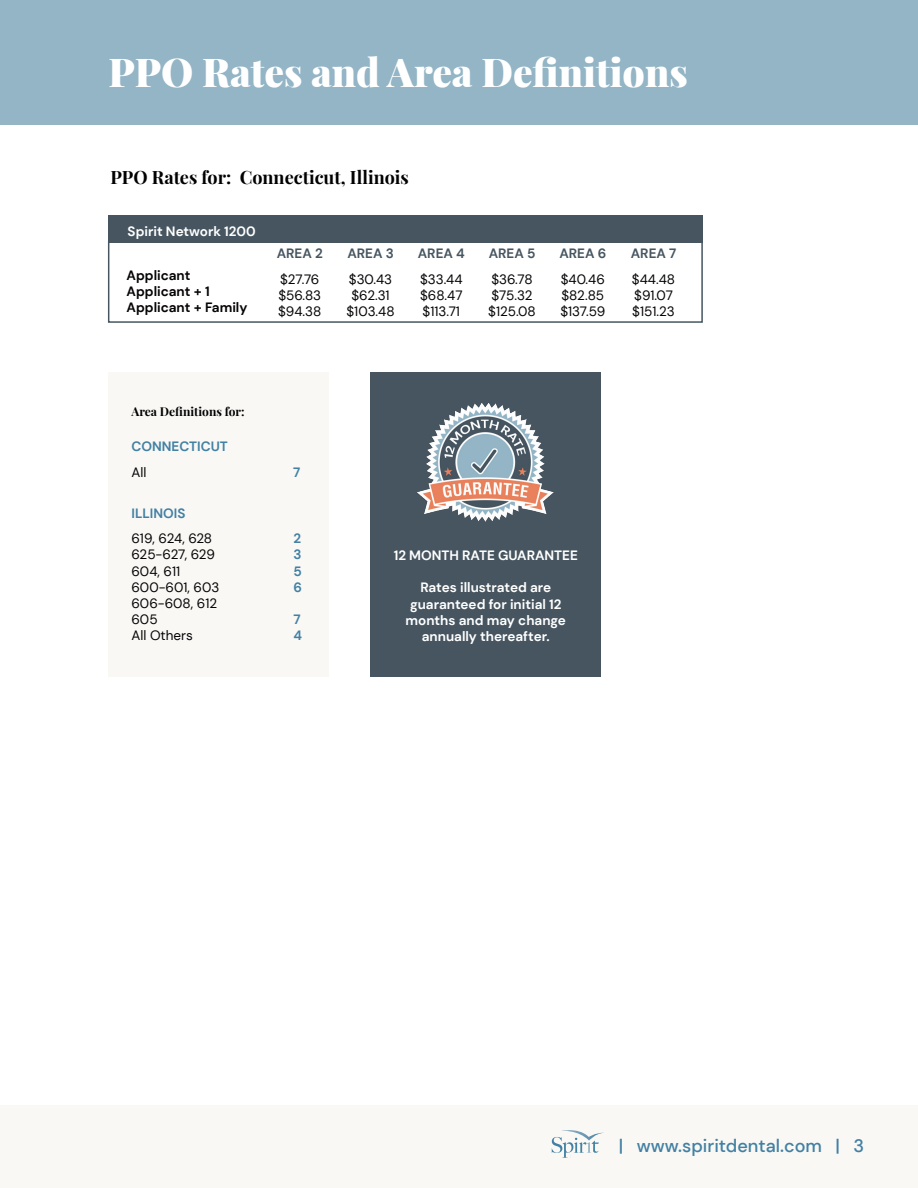
<style>
.page{position:relative;width:918px;height:1188px;background:#fff}
.page>*{position:absolute;margin:0;border:0;box-sizing:border-box;transform-origin:0 0}
.t1{font:900 39px "Playfair Display";color:#fff}
.t2{font:700 18px "Playfair Display";color:#000101}
.t3{font:500 18px "DM Sans";color:#4281a4}
.t4{font:13.5px/16.2px "DM Sans";color:#050304}
.t5{font:700 13.5px/16.2px "DM Sans";color:#fff;text-align:center}
.t6{font:700 13.5px/16.2px "DM Sans";color:#050304}
.t7{font:700 13.5px "DM Sans";color:#465560}
.t8{font:700 13.5px "DM Sans";color:#4281a4}
.t9{font:13.5px "DM Sans";letter-spacing:-.02em;color:#050304}
.t10{font:700 12px "Playfair Display";color:#000101}
</style>
<div class="page">
<div style="left:108px;top:372px;width:221px;height:305px;background:#faf8f5"></div>
<div style="left:0;top:0;width:918px;height:124px;background:#93b5c6"></div>
<div style="left:108px;top:215px;width:595px;height:27px;background:#465560"></div>
<div style="left:108px;top:241px;width:595px;height:82px;border:2px solid #465560"></div>
<div style="left:371px;top:372px;width:230px;height:305px;background:#465560"></div>
<img style="left:417px;top:404px;width:137px;height:118px">
<div style="left:0;top:1105px;width:918px;height:83px;background:#faf8f5"></div>
<svg style="left:552px;top:1130px;width:52px;height:28px"></svg>
<div style="left:571px;top:1154px;width:58px;height:13px;background:#faf8f5"></div>
<h1 class="t1" style="left:109px;top:42px;width:581px">PPO Rates and Area Definitions</h1>
<h2 class="t2" style="left:110px;top:163px;width:300px">PPO Rates for: Connecticut, Illinois</h2>
<p class="t5" style="left:128px;top:223px;width:130px">Spirit Network 1200</p>
<p class="t6" style="left:127px;top:267px;width:122px">Applicant<br>Applicant + 1<br>Applicant + Family</p>
<p class="t7" style="left:277px;top:245px;width:48px">AREA 2</p>
<p class="t4" style="left:278px;top:271px;width:45px">$27.76 $56.83 $94.38</p>
<p class="t7" style="left:347px;top:245px;width:48px">AREA 3</p>
<p class="t4" style="left:346px;top:271px;width:50px;text-align:center">$30.43 $62.31 $103.48</p>
<p class="t7" style="left:418px;top:245px;width:49px">AREA 4</p>
<p class="t4" style="left:420px;top:271px;width:44px;text-align:justify">$33.44 $68.47 $113.71</p>
<p class="t7" style="left:489px;top:245px;width:48px">AREA 5</p>
<p class="t4" style="left:488px;top:271px;width:49px">$36.78 $75.32 $125.08</p>
<p class="t7" style="left:559px;top:245px;width:48px">AREA 6</p>
<p class="t4" style="left:560px;top:271px;width:46px;text-align:justify">$40.46 $82.85 $137.59</p>
<p class="t7" style="left:631px;top:245px;width:47px">AREA 7</p>
<p class="t4" style="left:632px;top:271px;width:45px">$44.48 $91.07 $151.23</p>
<p class="t10" style="left:131px;top:402px;width:115px">Area Definitions for:</p>
<p class="t8" style="left:131px;top:438px;width:98px">CONNECTICUT</p>
<p class="t4" style="left:131px;top:464px;width:16px">All</p>
<p class="t8" style="left:293px;top:463px;width:9px">7</p>
<p class="t8" style="left:131px;top:505px;width:56px">ILLINOIS</p>
<p class="t4" style="left:131px;top:530px;width:82px">619, 624, 628</p>
<p class="t8" style="left:293px;top:530px;width:9px">2</p>
<p class="t9" style="left:131px;top:546px;width:85px">625-627, 629</p>
<p class="t8" style="left:293px;top:546px;width:10px">3</p>
<p class="t4" style="left:131px;top:563px;width:50px">604, 611</p>
<p class="t8" style="left:293px;top:562px;width:10px">5</p>
<p class="t4" style="left:131px;top:579px;width:89px">600-601, 603</p>
<p class="t8" style="left:293px;top:579px;width:10px">6</p>
<p class="t4" style="left:131px;top:595px;width:87px">606-608, 612<br>605</p>
<p class="t8" style="left:293px;top:611px;width:9px">7</p>
<p class="t4" style="left:131px;top:628px;width:63px">All Others</p>
<p class="t8" style="left:293px;top:627px;width:10px">4</p>
<p class="t5" style="left:394px;top:547px;width:186px">12 MONTH RATE GUARANTEE</p>
<p class="t5" style="left:406px;top:580px;width:162px">Rates illustrated are guaranteed for initial 12 months and may change annually thereafter.</p>
<h2 class="t3" style="left:619px;top:1134px;width:247px">| www.spiritdental.com | 3</h2>
</div>
